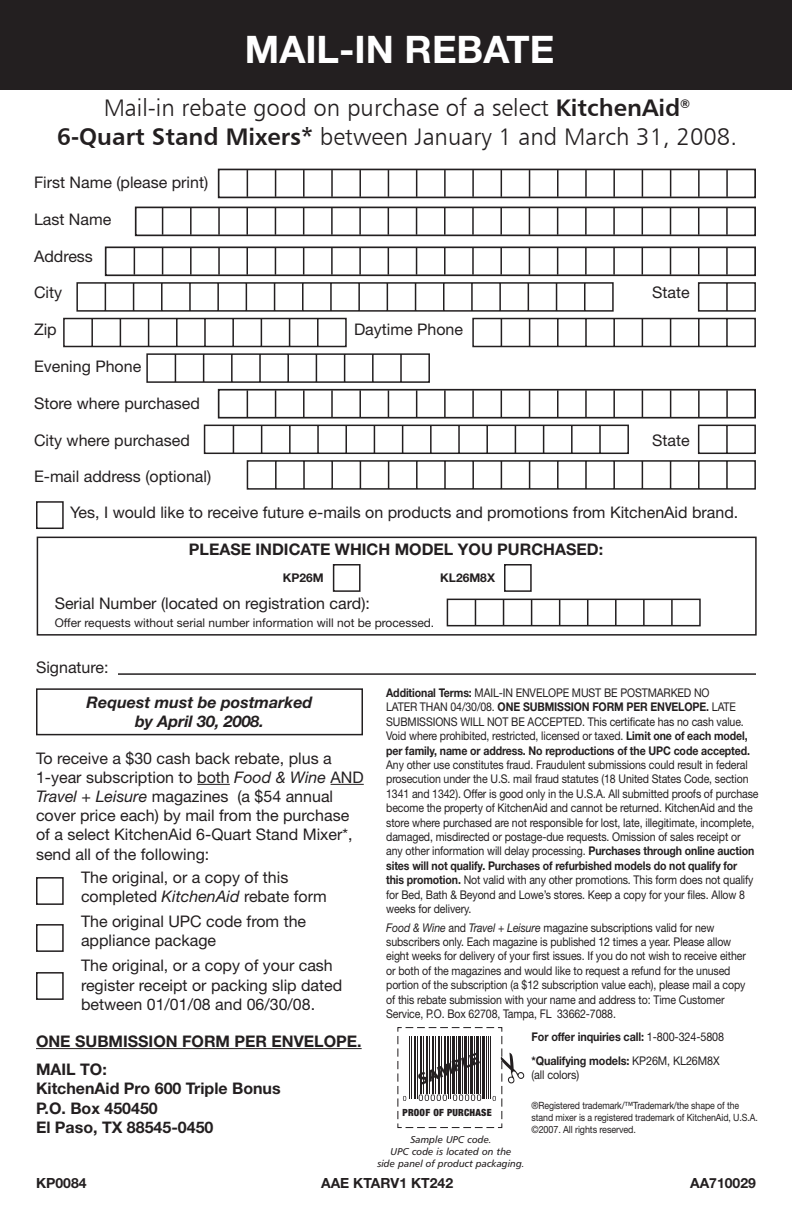
<style>
.page{position:relative;width:792px;height:1224px;background:#fff}
.page>*{position:absolute;margin:0;border:0;box-sizing:border-box;transform-origin:0 0}
.t1{font:700 38px "Helvetica Neue LT Std";color:#fff}
.t2{font:24px/28.8px "Humanist 777 BT Light B";color:#231f20;text-align:center}
.t3{font:16px/19.2px "Helvetica Neue LT Std";color:#231f20}
.t4{font:700 16px/19.2px "Helvetica Neue LT Std";color:#231f20}
.t5{font:italic 700 16px/19.2px "Helvetica Neue LT Std";color:#231f20;text-align:center}
.t6{font:15.8px "Humanist 777 BT Black B";color:#231f20}
.t7{font:700 14px "Helvetica Neue LT Std";color:#231f20}
.t8{font:12px/14.4px "Helvetica Neue LT Std";letter-spacing:-.01em;color:#231f20;scale:.88 1}
.t9{font:700 12px/23.4px "Helvetica Neue LT Std";letter-spacing:-.01em;color:#231f20;scale:.9 1}
.t10{font:12px "Helvetica Neue LT Std";letter-spacing:-.01em;color:#231f20}
.t11{font:700 12px "Helvetica Neue LT Std";letter-spacing:-.01em;color:#231f20}
.t12{font:12px "Helvetica Neue LT Std";letter-spacing:-.01em;color:#231f20;scale:.9 1}
.t13{font:10px/12px "Helvetica Neue LT Std";letter-spacing:-.01em;color:#231f20;scale:.88 1}
.t14{font:9.8px/11.8px "Humanist 777 BT Italic B";color:#231f20;text-align:center}
.t15{font:900 condensed 9.8px "Helvetica Neue LT Std";letter-spacing:.02em;color:#231f20}
.s1{font-family:"Humanist 777 BT Bold B"}
.s2{font-style:italic}
.s3{font-weight:700}
.s4{font-weight:400}
</style>
<div class="page">
<svg style="left:218px;top:388px;width:538px;height:102px"></svg>
<svg style="left:63px;top:246px;width:693px;height:102px"></svg>
<div style="left:135px;top:207px;width:621px;height:29px;border:2px solid #231f20"></div>
<svg style="left:146px;top:169px;width:583px;height:214px"></svg>
<svg style="left:203px;top:389px;width:553px;height:66px"></svg>
<div style="left:0;top:0;width:792px;height:90px;background:#231f20"></div>
<div style="left:36px;top:501px;width:28px;height:28px;border:2px solid #231f20"></div>
<hr style="left:197px;top:784px;width:33px;height:1px;background:#231f20">
<hr style="left:331px;top:784px;width:33px;height:1px;background:#231f20">
<hr style="left:36px;top:1048px;width:326px;height:1px;background:#231f20">
<div style="left:36px;top:688px;width:327px;height:47px;border:2px solid #231f20"></div>
<hr style="left:118px;top:673px;width:638px;height:2px;background:#231f20">
<div style="left:36px;top:877px;width:28px;height:28px;border:2px solid #231f20"></div>
<svg style="left:397px;top:1027px;width:127px;height:102px"></svg>
<div style="left:36px;top:924px;width:28px;height:28px;border:2px solid #231f20"></div>
<div style="left:36px;top:972px;width:28px;height:28px;border:2px solid #231f20"></div>
<div style="left:333px;top:564px;width:28px;height:28px;border:2px solid #231f20"></div>
<div style="left:447px;top:599px;width:254px;height:27px;border:2px solid #231f20"></div>
<hr style="left:671px;top:600px;width:2px;height:26px;background:#231f20">
<svg style="left:475px;top:600px;width:1px;height:26px"></svg>
<svg style="left:503px;top:600px;width:1px;height:26px"></svg>
<svg style="left:531px;top:600px;width:1px;height:26px"></svg>
<svg style="left:559px;top:600px;width:1px;height:26px"></svg>
<svg style="left:587px;top:600px;width:1px;height:26px"></svg>
<hr style="left:615px;top:600px;width:2px;height:26px;background:#231f20">
<hr style="left:643px;top:600px;width:2px;height:26px;background:#231f20">
<div style="left:37px;top:537px;width:720px;height:99px;border:2px solid #231f20"></div>
<div style="left:504px;top:564px;width:28px;height:28px;border:2px solid #231f20"></div>
<h1 class="t1" style="left:245px;top:26px;width:311px">MAIL-IN REBATE</h1>
<h2 class="t2" style="left:57px;top:93px;width:682px">Mail-in rebate good on purchase of a select <span class="s1">KitchenAid</span><sup>®<br></sup><span class="s1">6-Quart Stand Mixers*</span> between January 1 and March 31, 2008.</h2>
<h3 class="t3" style="left:34px;top:173px;width:176px">First Name (please print)</h3>
<h3 class="t3" style="left:34px;top:209px;width:79px">Last Name</h3>
<h3 class="t3" style="left:34px;top:246px;width:60px">Address</h3>
<h3 class="t3" style="left:34px;top:283px;width:30px">City</h3>
<h3 class="t3" style="left:652px;top:283px;width:39px">State</h3>
<h3 class="t3" style="left:34px;top:320px;width:24px">Zip</h3>
<h3 class="t3" style="left:354px;top:320px;width:111px">Daytime Phone</h3>
<h3 class="t3" style="left:34px;top:357px;width:109px">Evening Phone</h3>
<h3 class="t3" style="left:34px;top:393px;width:167px">Store where purchased</h3>
<h3 class="t3" style="left:34px;top:430px;width:157px">City where purchased</h3>
<h3 class="t3" style="left:652px;top:430px;width:39px">State</h3>
<h3 class="t3" style="left:70px;top:459px;width:670px;line-height:35.2px;text-indent:-36px">E-mail address (optional)<br>Yes, I would like to receive future e-mails on products and promotions from KitchenAid brand.</h3>
<h3 class="t4" style="left:189px;top:539px;width:416px">PLEASE INDICATE WHICH MODEL YOU PURCHASED:</h3>
<p class="t11" style="left:283px;top:570px;width:42px">KP26M</p>
<h3 class="t3" style="left:55px;top:594px;width:317px">Serial Number (located on registration card):</h3>
<p class="t10" style="left:55px;top:616px;width:381px">Offer requests without serial number information will not be processed.</p>
<p class="t11" style="left:440px;top:570px;width:56px">KL26M8X</p>
<h3 class="t3" style="left:36px;top:657px;width:74px">Signature:</h3>
<h3 class="t5" style="left:87px;top:692px;width:227px">Request must be postmarked by April 30, 2008.</h3>
<h3 class="t3" style="left:36px;top:748px;width:329px">To receive a $30 cash back rebate, plus a 1-year subscription to both <span class="s2">Food &amp; Wine</span> AND <span class="s2">Travel + Leisure</span> magazines (a $54 annual cover price each) by mail from the purchase of a select KitchenAid 6-Quart Stand Mixer*, send all of the following:</h3>
<h3 class="t3" style="left:81px;top:868px;width:247px">The original, or a copy of this completed <span class="s2">KitchenAid</span> rebate form</h3>
<h3 class="t3" style="left:81px;top:912px;width:227px">The original UPC code from the appliance package</h3>
<h3 class="t3" style="left:81px;top:956px;width:263px">The original, or a copy of your cash register receipt or packing slip dated between 01/01/08 and 06/30/08.</h3>
<h3 class="t4" style="left:36px;top:1027px;width:327px;line-height:28.2px">ONE SUBMISSION FORM PER ENVELOPE.<br>MAIL TO:</h3>
<h3 class="t4" style="left:36px;top:1079px;width:246px">KitchenAid Pro 600 Triple Bonus<br>P.O. Box 450450<br>El Paso, TX 88545-0450</h3>
<p class="t8" style="left:386px;top:685px;width:415px"><span class="s3">Additional Terms:</span> MAIL-IN ENVELOPE MUST BE POSTMARKED NO<br>LATER THAN 04/30/08. <span class="s3">ONE SUBMISSION FORM PER ENVELOPE.</span> LATE SUBMISSIONS WILL NOT BE ACCEPTED. This certificate has no cash value.<br>Void where prohibited, restricted, licensed or taxed. <span class="s3">Limit one of each model, per family, name or address. No reproductions of the UPC code accepted.</span></p>
<p class="t8" style="left:386px;top:757px;width:425px">Any other use constitutes fraud. Fraudulent submissions could result in federal prosecution under the U.S. mail fraud statutes (18 United States Code, section 1341 and 1342). Offer is good only in the U.S.A. All submitted proofs of purchase become the property of KitchenAid and cannot be returned. KitchenAid and the store where purchased are not responsible for lost, late, illegitimate, incomplete, damaged, misdirected or postage-due requests. Omission of sales receipt or any other information will delay processing. <span class="s3">Purchases through online auction sites will not qualify. Purchases of refurbished models do not qualify for<br>this promotion.</span> Not valid with any other promotions. This form does not qualify for Bed, Bath &amp; Beyond and Lowe’s stores. Keep a copy for your files. Allow 8 weeks for delivery.</p>
<p class="t8" style="left:386px;top:920px;width:410px"><span class="s2">Food &amp; Wine</span> and <span class="s2">Travel + Leisure</span> magazine subscriptions valid for new subscribers only. Each magazine is published 12 times a year. Please allow eight weeks for delivery of your first issues. If you do not wish to receive either or both of the magazines and would like to request a refund for the unused portion of the subscription (a $12 subscription value each), please mail a copy of this rebate submission with your name and address to: Time Customer Service, P.O. Box 62708, Tampa, FL 33662-7088.</p>
<p class="t9" style="left:532px;top:1025px;width:215px">For offer inquiries call: <span class="s4">1-800-324-5808 </span>*Qualifying models: <span class="s4">KP26M, KL26M8X</span></p>
<p class="t12" style="left:532px;top:1068px;width:54px">(all colors)</p>
<p class="t13" style="left:532px;top:1100px;width:259px">®Registered trademark/™Trademark/the shape of the stand mixer is a registered trademark of KitchenAid, U.S.A. ©2007. All rights reserved.</p>
<h3 class="t6" style="left:415px;top:1070px;width:66px;rotate:-20deg">SAMPLE</h3>
<p class="t15" style="left:403px;top:1106px;width:91px">PROOF OF PURCHASE</p>
<p class="t14" style="left:377px;top:1134px;width:149px">Sample UPC code.<br>UPC code is located on the<br>side panel of product packaging.</p>
<p class="t7" style="left:36px;top:1174px;width:52px">KP0084</p>
<p class="t7" style="left:690px;top:1174px;width:67px">AA710029</p>
<p class="t7" style="left:321px;top:1174px;width:134px">AAE KTARV1 KT242</p>
</div>
